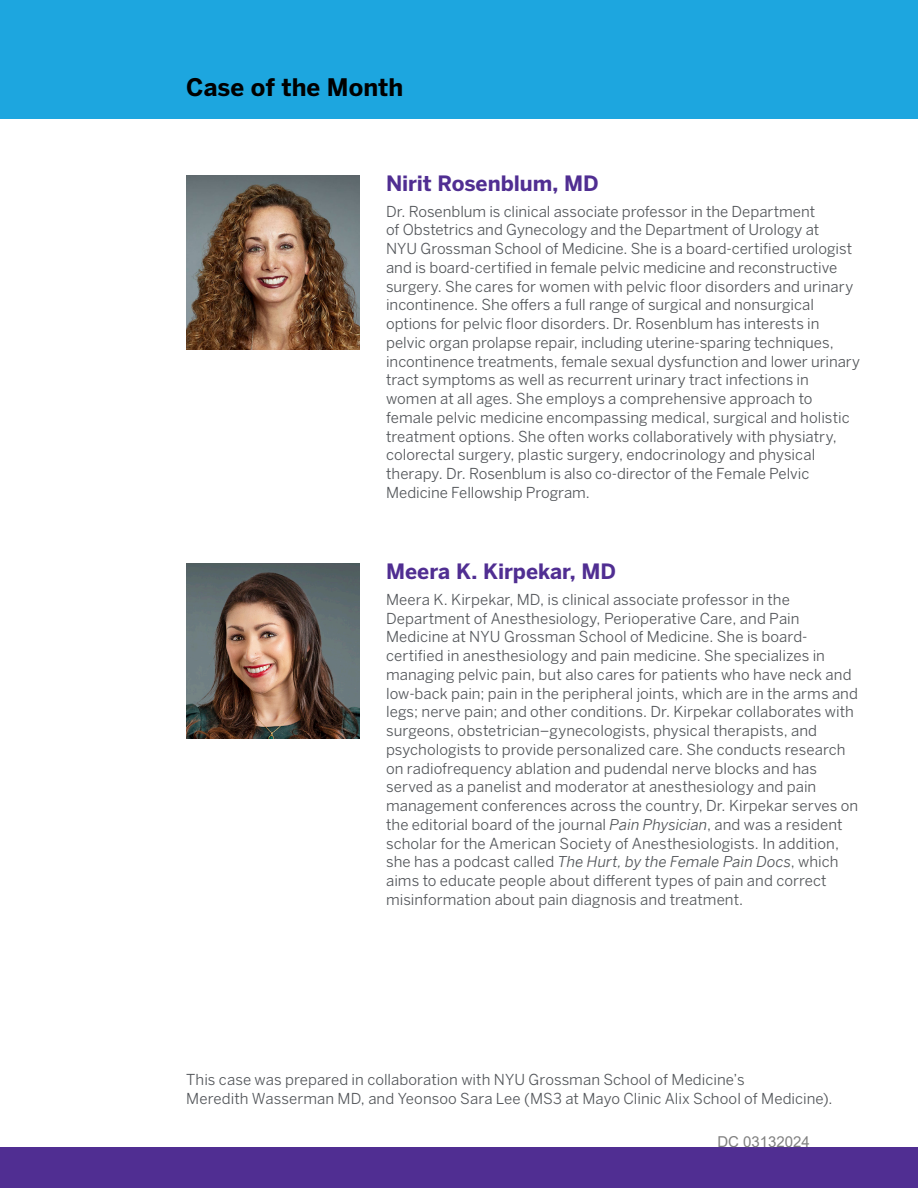
<style>
.page{position:relative;width:918px;height:1188px;background:#fff}
.page>*{position:absolute;margin:0;border:0;box-sizing:border-box;transform-origin:0 0}
.t1{font:700 24px "Yssqmd Benton Sans";color:#000}
.t2{font:700 21px "Yssqmd Benton Sans";color:#502e92}
.t3{font:15px/18.8px "Dbhbtp Benton Sans";color:#53565a}
.t4{font:italic 15px "Sdmbdb Benton Sans";color:#53565a}
.t5{font:15px "Arial";color:#808080}
.s1{font-family:"Sdmbdb Benton Sans";font-style:italic}
.s2{font-family:"Dbhbtp Benton Sans";font-style:normal}
</style>
<div class="page">
<div style="left:0;top:0;width:918px;height:119px;background:#1da6df"></div>
<div style="left:0;top:1148px;width:918px;height:40px;background:#502e92"></div>
<img style="left:186px;top:176px;width:173px;height:174px">
<img style="left:186px;top:564px;width:173px;height:174px">
<h1 class="t1" style="left:186px;top:73px;width:218px">Case of the Month</h1>
<h2 class="t2" style="left:386px;top:171px;width:214px">Nirit Rosenblum, MD</h2>
<p class="t3" style="left:386px;top:202px;width:476px">Dr. Rosenblum is clinical associate professor in the Department<br>of Obstetrics and Gynecology and the Department of Urology at<br>NYU Grossman School of Medicine. She is a board-certified urologist and is board-certified in female pelvic medicine and reconstructive surgery. She cares for women with pelvic floor disorders and urinary incontinence. She offers a full range of surgical and nonsurgical options for pelvic floor disorders. Dr. Rosenblum has interests in pelvic organ prolapse repair, including uterine-sparing techniques, incontinence treatments, female sexual dysfunction and lower urinary tract symptoms as well as recurrent urinary tract infections in women at all ages. She employs a comprehensive approach to female pelvic medicine encompassing medical, surgical and holistic treatment options. She often works collaboratively with physiatry, colorectal surgery, plastic surgery, endocrinology and physical therapy. Dr. Rosenblum is also co-director of the Female Pelvic Medicine Fellowship Program.</p>
<h2 class="t2" style="left:386px;top:559px;width:231px">Meera K. Kirpekar, MD</h2>
<p class="t3" style="left:386px;top:590px;width:474px">Meera K. Kirpekar, MD, is clinical associate professor in the Department of Anesthesiology, Perioperative Care, and Pain Medicine at NYU Grossman School of Medicine. She is board&shy;certified in anesthesiology and pain medicine. She specializes in managing pelvic pain, but also cares for patients who have neck and low-back pain; pain in the peripheral joints, which are in the arms and legs; nerve pain; and other conditions. Dr. Kirpekar collaborates with surgeons, obstetrician–gynecologists, physical therapists, and psychologists to provide personalized care. She conducts research on radiofrequency ablation and pudendal nerve blocks and has served as a panelist and moderator at anesthesiology and pain management conferences across the country, Dr. Kirpekar serves on the editorial board of the journal <span class="s1">Pain Physician</span>, and was a resident scholar for the American Society of Anesthesiologists. In addition,</p>
<p class="t4" style="left:386px;top:851px;width:454px"><span class="s2">she has a podcast called</span> The Hurt, by the Female Pain Docs<span class="s2">, which</span></p>
<p class="t3" style="left:386px;top:871px;width:442px">aims to educate people about different types of pain and correct misinformation about pain diagnosis and treatment.</p>
<p class="t3" style="left:186px;top:1070px;width:648px">This case was prepared in collaboration with NYU Grossman School of Medicine’s<br>Meredith Wasserman MD, and Yeonsoo Sara Lee (MS3 at Mayo Clinic Alix School of Medicine).</p>
<p class="t5" style="left:717px;top:1132px;width:94px">DC 03132024</p>
</div>
